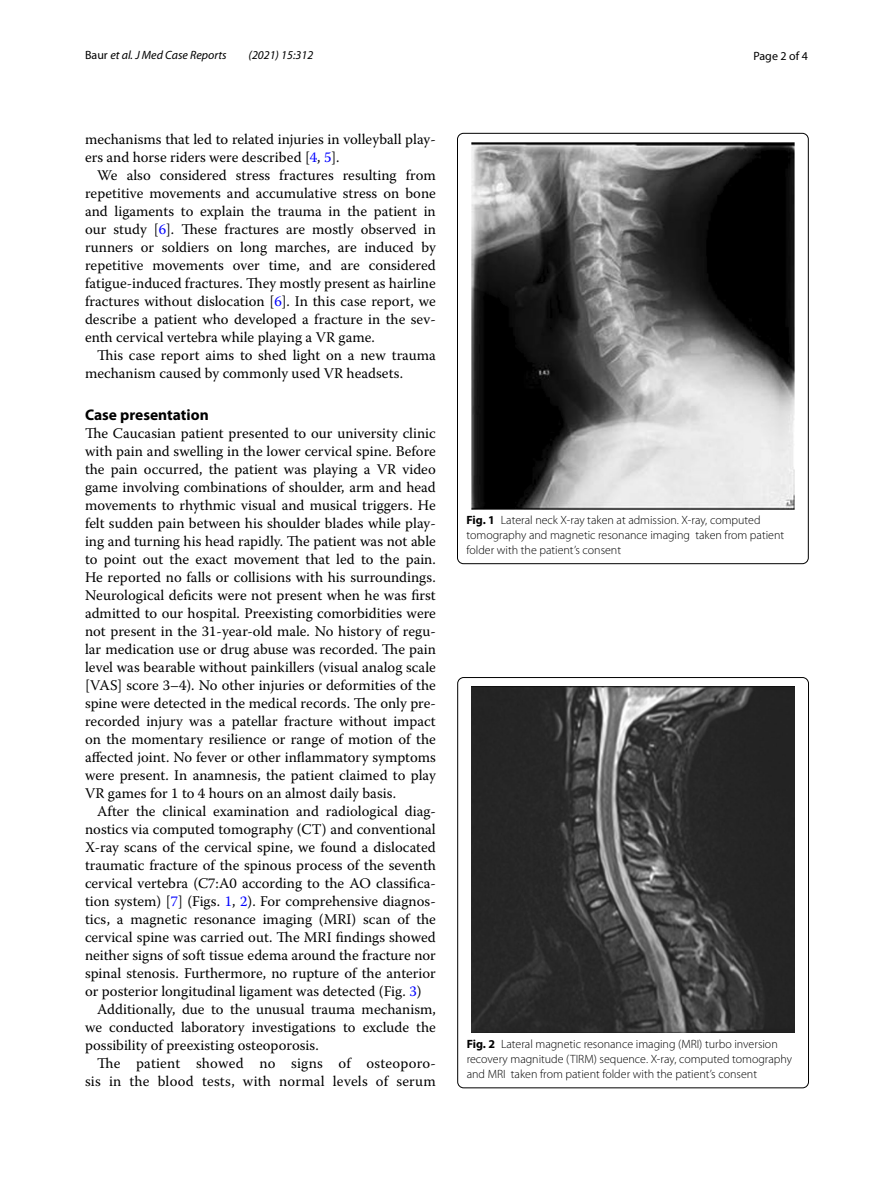
<style>
.page{position:relative;width:893px;height:1187px;background:#fff}
.page>*{position:absolute;margin:0;border:0;box-sizing:border-box;transform-origin:0 0}
.t1{font:700 15.45px "Myriad Pro";color:#000}
.t2{font:14.7px/18px "Warnock Pro";color:#000}
.t3{font:300 12px/15px "Myriad Pro";color:#000}
.t4{font:italic 12px "Myriad Pro";color:#000}
.t5{font:12px "Myriad Pro";color:#000}
.s1{font-style:normal}
.s2{color:#00f}
.s3{font-weight:700}
</style>
<div class="page">
<img style="left:471px;top:142px;width:323px;height:367px">
<div style="left:457px;top:133px;width:351px;height:431px;border:1px solid #000;border-radius:6px"></div>
<img style="left:471px;top:686px;width:324px;height:346px">
<div style="left:457px;top:677px;width:352px;height:410px;border:1px solid #000;border-radius:6px"></div>
<p class="t4" style="left:85px;top:48px;width:143px"><span class="s1">Baur</span> et al. J Med Case Reports</p>
<p class="t4" style="left:249px;top:48px;width:66px">(2021) 15:312</p>
<p class="t5" style="left:753px;top:48px;width:56px">Page 2 of 4</p>
<p class="t2" style="left:85px;top:130px;width:352px">mechanisms that led to related injuries in volleyball play&shy;ers and horse riders were described [<span class="s2">4</span>, <span class="s2">5</span>].</p>
<p class="t2" style="left:85px;top:166px;width:352px;text-align:justify;text-indent:12px">We also considered stress fractures resulting from repetitive movements and accumulative stress on bone and ligaments to explain the trauma in the patient in our study [<span class="s2">6</span>]. These fractures are mostly observed in runners or soldiers on long marches, are induced by repetitive movements over time, and are considered fatigue-induced fractures. They mostly present as hairline fractures without dislocation [<span class="s2">6</span>]. In this case report, we describe a patient who developed a fracture in the sev&shy;enth cervical vertebra while playing a VR game.</p>
<p class="t2" style="left:85px;top:346px;width:352px;text-indent:12px">This case report aims to shed light on a new trauma mechanism caused by commonly used VR headsets.</p>
<p class="t1" style="left:85px;top:404px;width:125px">Case presentation</p>
<p class="t2" style="left:85px;top:423px;width:352px;text-align:justify">The Caucasian patient presented to our university clinic with pain and swelling in the lower cervical spine. Before the pain occurred, the patient was playing a VR video game involving combinations of shoulder, arm and head movements to rhythmic visual and musical triggers. He felt sudden pain between his shoulder blades while play&shy;ing and turning his head rapidly. The patient was not able to point out the exact movement that led to the pain.<br>He reported no falls or collisions with his surroundings.<br>Neurological deficits were not present when he was first admitted to our hospital. Preexisting comorbidities were not present in the 31-year-old male. No history of regu&shy;lar medication use or drug abuse was recorded. The pain level was bearable without painkillers (visual analog scale [VAS] score 3–4). No other injuries or deformities of the spine were detected in the medical records. The only pre&shy;recorded injury was a patellar fracture without impact on the momentary resilience or range of motion of the affected joint. No fever or other inflammatory symptoms were present. In anamnesis, the patient claimed to play VR games for 1 to 4 hours on an almost daily basis.</p>
<p class="t2" style="left:97px;top:801px;width:340px">After the clinical examination and radiological diag-</p>
<p class="t2" style="left:85px;top:819px;width:352px">nostics via computed tomography (CT) and conventional</p>
<p class="t2" style="left:85px;top:837px;width:352px">X-ray scans of the cervical spine, we found a dislocated</p>
<p class="t2" style="left:85px;top:855px;width:352px">traumatic fracture of the spinous process of the seventh</p>
<p class="t2" style="left:85px;top:873px;width:352px">cervical vertebra (C7:A0 according to the AO classifica-</p>
<p class="t2" style="left:85px;top:891px;width:352px">tion system) [<span class="s2">7</span>] (Figs. <span class="s2">1</span>, <span class="s2">2</span>). For comprehensive diagnos-</p>
<p class="t2" style="left:85px;top:909px;width:352px">tics, a magnetic resonance imaging (MRI) scan of the</p>
<p class="t2" style="left:85px;top:927px;width:352px">cervical spine was carried out. The MRI findings showed</p>
<p class="t2" style="left:85px;top:945px;width:352px">neither signs of soft tissue edema around the fracture nor</p>
<p class="t2" style="left:85px;top:963px;width:352px">spinal stenosis. Furthermore, no rupture of the anterior</p>
<p class="t2" style="left:85px;top:981px;width:338px">or posterior longitudinal ligament was detected (Fig. <span class="s2">3</span>)</p>
<p class="t2" style="left:97px;top:999px;width:340px">Additionally, due to the unusual trauma mechanism,</p>
<p class="t2" style="left:85px;top:1017px;width:352px">we conducted laboratory investigations to exclude the</p>
<p class="t2" style="left:85px;top:1035px;width:235px">possibility of preexisting osteoporosis.</p>
<p class="t2" style="left:97px;top:1053px;width:340px">The patient showed no signs of osteoporo-</p>
<p class="t2" style="left:85px;top:1071px;width:352px">sis in the blood tests, with normal levels of serum</p>
<p class="t3" style="left:466px;top:513px;width:319px"><span class="s3">Fig. 1</span> Lateral neck X-ray taken at admission. X-ray, computed tomography and magnetic resonance imaging taken from patient folder with the patient’s consent</p>
<p class="t3" style="left:467px;top:1036px;width:327px"><span class="s3">Fig. 2</span> Lateral magnetic resonance imaging (MRI) turbo inversion recovery magnitude (TIRM) sequence. X-ray, computed tomography and MRI taken from patient folder with the patient’s consent</p>
</div>
